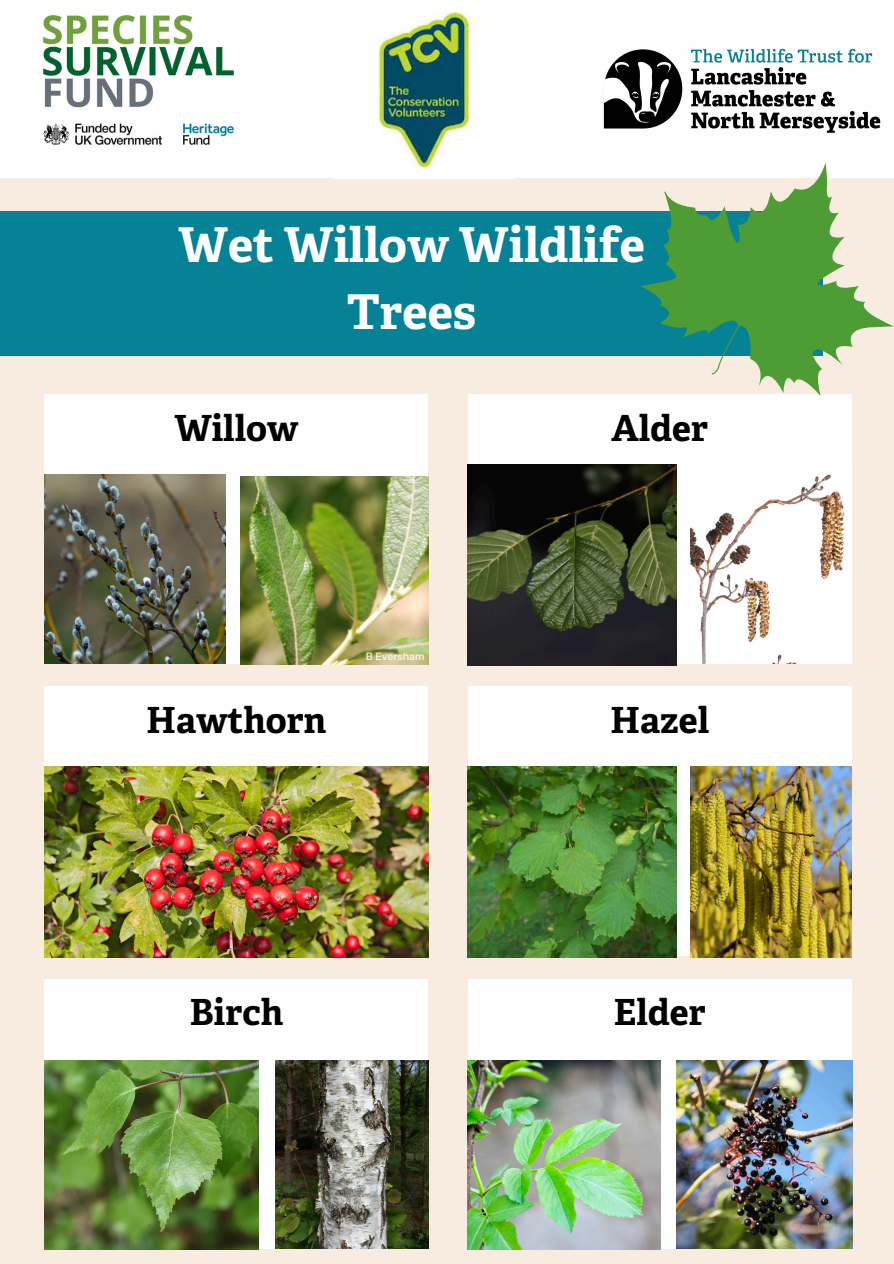
<style>
.page{position:relative;width:894px;height:1264px;background:#fff}
.page>*{position:absolute;margin:0;border:0;box-sizing:border-box;transform-origin:0 0}
.t1{font:700 47.85px/66.3px "Adelle";color:#fff;text-align:center}
.t2{font:700 36px "Adelle";color:#000}
.t3{font:10.5px "Rubik";color:#fff}
</style>
<div class="page">
<div style="left:0;top:0;width:893px;height:1263px;background:#f7ecdf"></div>
<div style="left:0;top:211px;width:822px;height:145px;background:#058295"></div>
<div style="left:0;top:0;width:893px;height:178px;background:#fefefe"></div>
<img style="left:43px;top:15px;width:191px;height:130px">
<img style="left:372px;top:11px;width:101px;height:157px">
<img style="left:603px;top:48px;width:278px;height:83px">
<div style="left:44px;top:394px;width:384px;height:270px;background:#fefefe"></div>
<div style="left:44px;top:686px;width:384px;height:270px;background:#fefefe"></div>
<div style="left:44px;top:978px;width:384px;height:270px;background:#fefefe"></div>
<div style="left:467px;top:394px;width:384px;height:270px;background:#fefefe"></div>
<div style="left:467px;top:686px;width:384px;height:270px;background:#fefefe"></div>
<div style="left:467px;top:978px;width:384px;height:270px;background:#fefefe"></div>
<img style="left:44px;top:766px;width:384px;height:191px">
<img style="left:690px;top:766px;width:161px;height:191px">
<img style="left:44px;top:1060px;width:214px;height:189px">
<img style="left:275px;top:1060px;width:153px;height:187px">
<img style="left:676px;top:1060px;width:175px;height:188px">
<img style="left:467px;top:464px;width:209px;height:201px">
<img style="left:690px;top:474px;width:155px;height:190px">
<img style="left:467px;top:766px;width:209px;height:191px">
<img style="left:467px;top:1060px;width:193px;height:189px">
<img style="left:240px;top:476px;width:188px;height:188px">
<img style="left:44px;top:474px;width:181px;height:189px">
<svg style="left:640px;top:131px;width:253px;height:312px"></svg>
<p class="t1" style="left:178px;top:217px;width:468px">Wet Willow Wildlife<br>Trees</p>
<p class="t2" style="left:174px;top:409px;width:126px">Willow</p>
<h2 class="t2" style="left:611px;top:409px;width:98px">Alder</h2>
<p class="t3" style="left:366px;top:649px;width:60px">B Eversham</p>
<p class="t2" style="left:146px;top:701px;width:181px">Hawthorn</p>
<p class="t2" style="left:610px;top:701px;width:100px">Hazel</p>
<h2 class="t2" style="left:190px;top:993px;width:95px">Birch</h2>
<p class="t2" style="left:613px;top:993px;width:93px">Elder</p>
</div>
